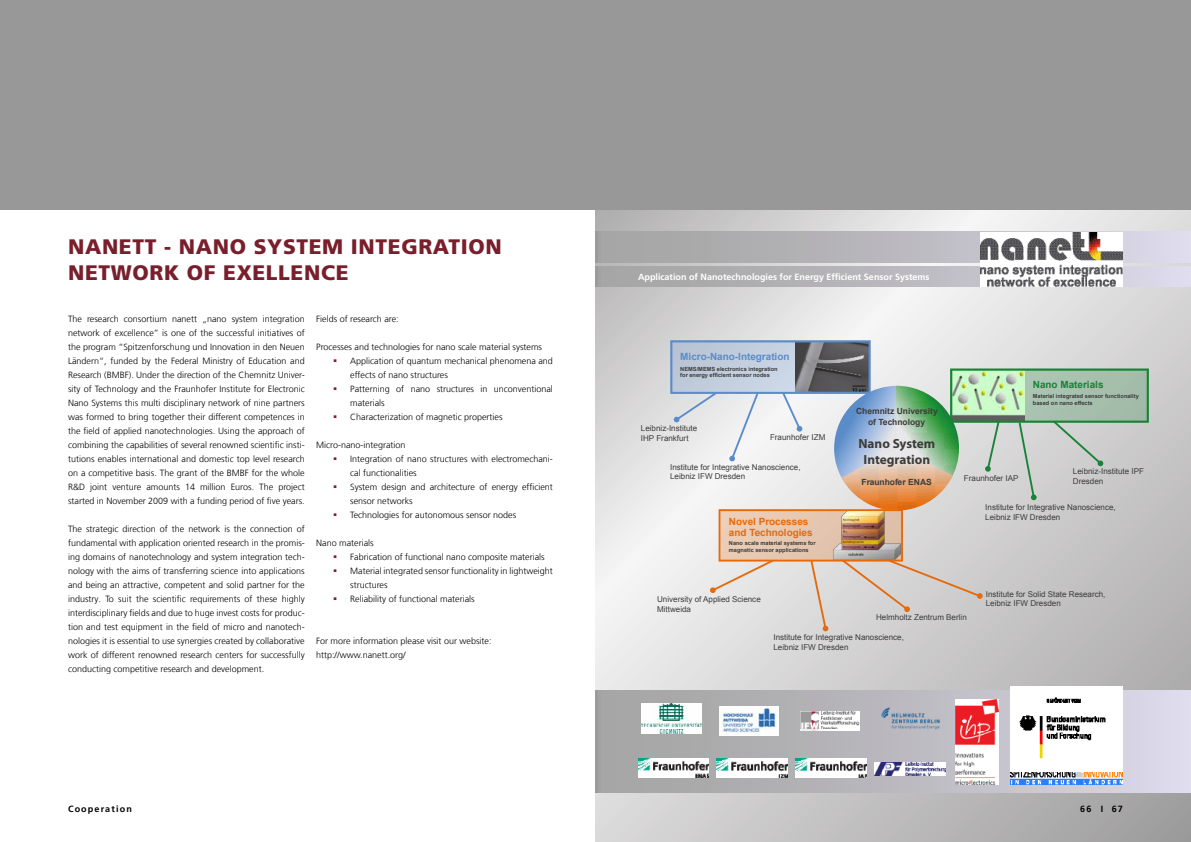
<style>
.page{position:relative;width:1191px;height:842px;background:#fff}
.page>*{position:absolute;margin:0;border:0;box-sizing:border-box;transform-origin:0 0}
.t1{font:900 21px/26px "Frutiger LT Com";letter-spacing:.03em;color:#791f2c}
.t2{font:700 13.2px/15.9px "Myriad Pro";color:#3c3c3b;text-align:center}
.t3{font:700 9.9px/10.9px "Arial";color:#e56a0c}
.t4{font:700 9.9px "Arial";color:#5b8cc9}
.t5{font:700 9.9px "Arial";color:#178336}
.t6{font:300 9px/14px "Frutiger LT Com";color:#000}
.t7{font:700 9px "Frutiger LT Com";color:#fff}
.t8{font:700 9px "Frutiger LT Com";letter-spacing:.125em;color:#000}
.t9{font:700 8.5px/10.7px "Arial";letter-spacing:-.005em;color:#3c3c3b;text-align:center}
.t10{font:8px/9.6px "Arial";color:#3c3c3b}
.t11{font:700 5.7px/6.8px "Arial";color:#3c3c3b}
</style>
<div class="page">
<svg style="left:595px;top:210px;width:596px;height:632px;background:#d3d2d3"></svg>
<svg style="left:595px;top:231px;width:596px;height:31px;background:#b8b7bc"></svg>
<svg style="left:595px;top:266px;width:596px;height:21px;background:#b8b7bc"></svg>
<img style="left:980px;top:232px;width:142px;height:54px">
<svg style="left:595px;top:690px;width:596px;height:102px;background:#bab9c0"></svg>
<div style="left:0;top:0;width:595px;height:210px;background:#989898"></div>
<div style="left:595px;top:0;width:596px;height:210px;background:#989898"></div>
<svg style="left:950px;top:368px;width:198px;height:132px;background:#bacabc"></svg>
<svg style="left:709px;top:509px;width:274px;height:123px;background:#d9cbc2"></svg>
<img style="left:825px;top:386px;width:70px;height:96px">
<img style="left:895px;top:386px;width:64px;height:95px">
<img style="left:841px;top:448px;width:112px;height:71px">
<svg style="left:670px;top:340px;width:200px;height:122px"></svg>
<img style="left:1010px;top:686px;width:113px;height:98px">
<img style="left:638px;top:758px;width:71px;height:20px">
<img style="left:719px;top:706px;width:59px;height:30px">
<img style="left:795px;top:759px;width:71px;height:19px">
<img style="left:800px;top:711px;width:60px;height:20px">
<img style="left:955px;top:699px;width:44px;height:85px">
<img style="left:874px;top:762px;width:71px;height:13px">
<img style="left:717px;top:758px;width:70px;height:20px">
<img style="left:641px;top:703px;width:60px;height:30px">
<img style="left:881px;top:706px;width:60px;height:29px">
<h1 class="t1" style="left:68px;top:234px;width:435px">NANETT - NANO SYSTEM INTEGRATION<br>NETWORK OF EXELLENCE</h1>
<p class="t6" style="left:68px;top:312px;width:238px;text-align:justify">The research consortium nanett „nano system integration network of excellence” is one of the successful initiatives of the program “Spitzenforschung und Innovation in den Neuen Ländern“, funded by the Federal Ministry of Education and Research (BMBF). Under the direction of the Chemnitz Univer&shy;sity of Technology and the Fraunhofer Institute for Electronic Nano Systems this multi disciplinary network of nine partners was formed to bring together their different competences in the field of applied nanotechnologies. Using the approach of combining the capabilities of several renowned scientific insti&shy;tutions enables international and domestic top level research on a competitive basis. The grant of the BMBF for the whole R&amp;D joint venture amounts 14 million Euros. The project started in November 2009 with a funding period of five years.</p>
<p class="t6" style="left:68px;top:522px;width:238px;text-align:justify">The strategic direction of the network is the connection of fundamental with application oriented research in the promis&shy;ing domains of nanotechnology and system integration tech&shy;nology with the aims of transferring science into applications and being an attractive, competent and solid partner for the industry. To suit the scientific requirements of these highly interdisciplinary fields and due to huge invest costs for produc&shy;tion and test equipment in the field of micro and nanotech&shy;nologies it is essential to use synergies created by collaborative work of different renowned research centers for successfully conducting competitive research and development.</p>
<p class="t6" style="left:316px;top:312px;width:84px">Fields of research are:</p>
<p class="t6" style="left:350px;top:340px;width:204px;text-indent:-34px">Processes and technologies for nano scale material systems Application of quantum mechanical phenomena and effects of nano structures<br>Patterning of nano structures in unconventional materials<br>Characterization of magnetic properties</p>
<p class="t6" style="left:350px;top:438px;width:204px;text-indent:-34px">Micro-nano-integration<br>Integration of nano structures with electromechani&shy;cal functionalities<br>System design and architecture of energy efficient sensor networks<br>Technologies for autonomous sensor nodes</p>
<p class="t6" style="left:350px;top:536px;width:204px;text-indent:-34px">Nano materials<br>Fabrication of functional nano composite materials Material integrated sensor functionality in lightweight structures<br>Reliability of functional materials</p>
<p class="t6" style="left:316px;top:634px;width:177px">For more information please visit our website: http://www.nanett.org/</p>
<p class="t7" style="left:638px;top:271px;width:293px">Application of Nanotechnologies for Energy Efficient Sensor Systems</p>
<p class="t4" style="left:680px;top:350px;width:111px">Micro-Nano-Integration</p>
<p class="t11" style="left:680px;top:365px;width:99px">NEMS/MEMS electronics integration for energy efficient sensor nodes</p>
<p class="t10" style="left:641px;top:423px;width:58px">Leibniz-Institute<br>IHP Frankfurt</p>
<p class="t10" style="left:670px;top:462px;width:132px">Institute for Integrative Nanoscience,<br>Leibniz IFW Dresden</p>
<p class="t10" style="left:770px;top:432px;width:57px">Fraunhofer IZM</p>
<p class="t3" style="left:729px;top:516px;width:85px">Novel Processes and Technologies</p>
<p class="t11" style="left:729px;top:540px;width:88px">Nano scale material systems for magnetic sensor applications</p>
<p class="t10" style="left:657px;top:594px;width:105px">University of Applied Science<br>Mittweida</p>
<p class="t9" style="left:856px;top:406px;width:83px">Chemnitz University of Technology</p>
<h2 class="t2" style="left:858px;top:435px;width:78px">Nano System<br>Integration</h2>
<p class="t9" style="left:861px;top:477px;width:72px">Fraunhofer ENAS</p>
<p class="t5" style="left:1033px;top:378px;width:72px">Nano Materials</p>
<p class="t11" style="left:1033px;top:392px;width:107px">Material integrated sensor functionality based on nano effects</p>
<p class="t10" style="left:964px;top:473px;width:56px">Fraunhofer IAP</p>
<p class="t10" style="left:1073px;top:466px;width:73px">Leibniz-Institute IPF<br>Dresden</p>
<p class="t10" style="left:985px;top:502px;width:132px">Institute for Integrative Nanoscience,<br>Leibniz IFW Dresden</p>
<p class="t10" style="left:985px;top:589px;width:121px">Institute for Solid State Research,<br>Leibniz IFW Dresden</p>
<p class="t10" style="left:876px;top:613px;width:92px">Helmholtz Zentrum Berlin</p>
<p class="t10" style="left:773px;top:633px;width:132px">Institute for Integrative Nanoscience,<br>Leibniz IFW Dresden</p>
<p class="t8" style="left:68px;top:804px;width:65px">Cooperation</p>
<p class="t8" style="left:1080px;top:804px;width:44px">66 I 67</p>
</div>
